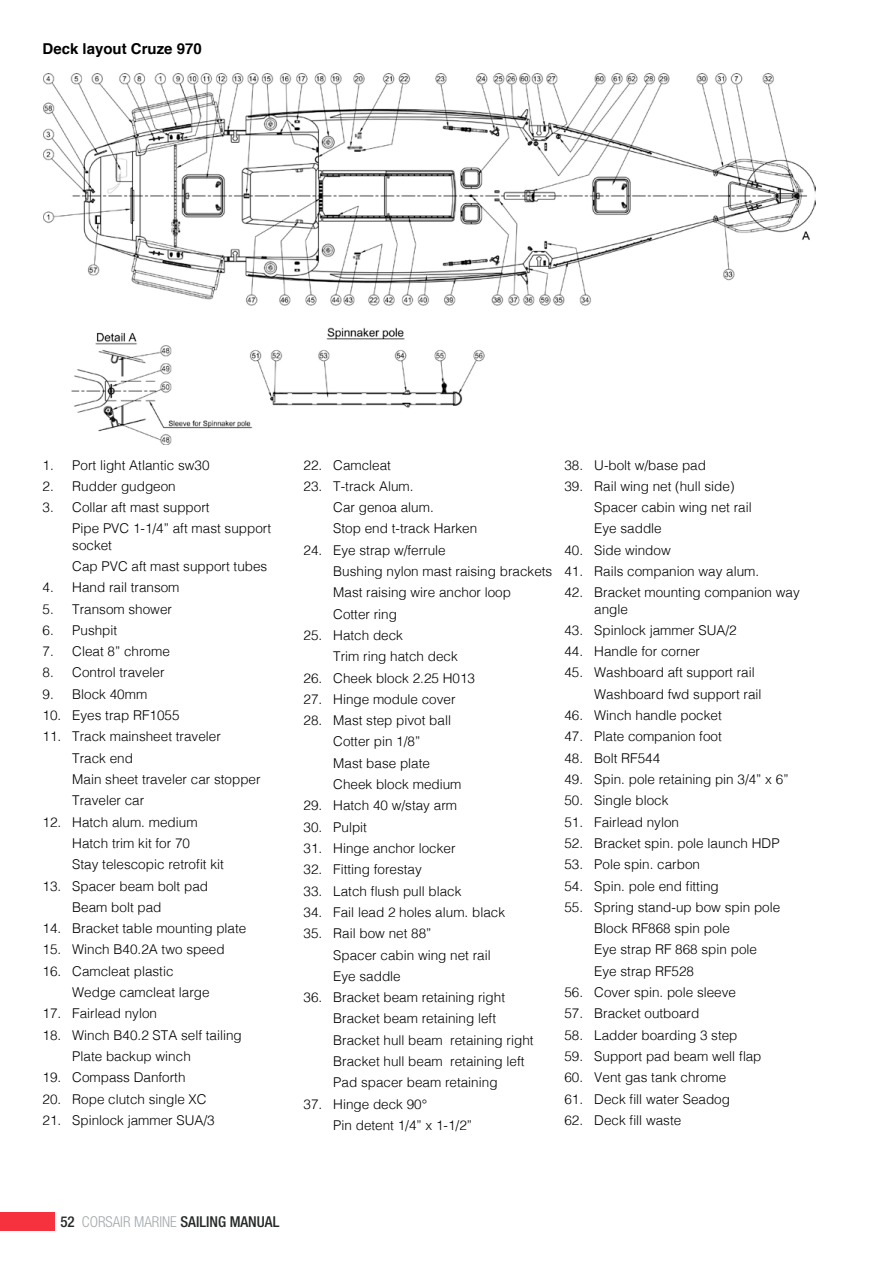
<style>
.page{position:relative;width:893px;height:1263px;background:#fff}
.page>*{position:absolute;margin:0;border:0;box-sizing:border-box;transform-origin:0 0}
.t1{font:500 condensed 15px "Helvetica Neue";color:#252829}
.t2{font:700 15px "Helvetica";color:#000}
.t3{font:300 13.5px/21.3px "Helvetica";color:#000}
.s1{font-weight:300;color:#a4a9ad}
</style>
<div class="page">
<div style="left:0;top:1212px;width:54px;height:19px;background:#f7323f"></div>
<img style="left:43px;top:74px;width:773px;height:371px">
<p class="t2" style="left:43px;top:36px;width:161px">Deck layout Cruze 970</p>
<p class="t3" style="left:43px;top:453px;width:169px">1. Port light Atlantic sw30</p>
<p class="t3" style="left:43px;top:474px;width:135px">2. Rudder gudgeon</p>
<p class="t3" style="left:72px;top:496px;width:200px;text-indent:-30px">3. Collar aft mast support<br>Pipe PVC 1-1/4” aft mast support</p>
<p class="t3" style="left:72px;top:533px;width:197px">socket<br>Cap PVC aft mast support tubes</p>
<p class="t3" style="left:43px;top:576px;width:139px">4. Hand rail transom</p>
<p class="t3" style="left:43px;top:597px;width:131px">5. Transom shower</p>
<p class="t3" style="left:43px;top:618px;width:76px">6. Pushpit</p>
<p class="t3" style="left:43px;top:640px;width:129px">7. Cleat 8” chrome</p>
<p class="t3" style="left:43px;top:661px;width:124px">8. Control traveler</p>
<p class="t3" style="left:43px;top:682px;width:106px">9. Block 40mm</p>
<p class="t3" style="left:43px;top:704px;width:139px">10. Eyes trap RF1055</p>
<p class="t3" style="left:72px;top:725px;width:190px;text-indent:-30px">11. Track mainsheet traveler<br>Track end<br>Main sheet traveler car stopper<br>Traveler car</p>
<p class="t3" style="left:72px;top:810px;width:153px;text-indent:-30px">12. Hatch alum. medium<br>Hatch trim kit for 70<br>Stay telescopic retrofit kit</p>
<p class="t3" style="left:72px;top:874px;width:137px;text-indent:-30px">13. Spacer beam bolt pad<br>Beam bolt pad</p>
<p class="t3" style="left:43px;top:917px;width:205px">14. Bracket table mounting plate</p>
<p class="t3" style="left:43px;top:938px;width:184px">15. Winch B40.2A two speed</p>
<p class="t3" style="left:72px;top:959px;width:139px;text-indent:-30px">16. Camcleat plastic<br>Wedge camcleat large</p>
<p class="t3" style="left:43px;top:1002px;width:116px">17. Fairlead nylon</p>
<p class="t3" style="left:72px;top:1023px;width:171px;text-indent:-30px">18. Winch B40.2 STA self tailing<br>Plate backup winch</p>
<p class="t3" style="left:43px;top:1066px;width:145px">19. Compass Danforth</p>
<p class="t3" style="left:43px;top:1087px;width:166px">20. Rope clutch single XC</p>
<p class="t3" style="left:43px;top:1108px;width:174px">21. Spinlock jammer SUA/3</p>
<p class="t3" style="left:303px;top:453px;width:89px">22. Camcleat</p>
<p class="t3" style="left:333px;top:474px;width:146px;text-indent:-30px">23. T-track Alum.<br>Car genoa alum.<br>Stop end t-track Harken</p>
<p class="t3" style="left:333px;top:538px;width:221px;text-indent:-30px">24. Eye strap w/ferrule<br>Bushing nylon mast raising brackets<br>Mast raising wire anchor loop<br>Cotter ring</p>
<p class="t3" style="left:333px;top:623px;width:126px;text-indent:-30px">25. Hatch deck<br>Trim ring hatch deck</p>
<p class="t3" style="left:303px;top:666px;width:173px">26. Cheek block 2.25 H013</p>
<p class="t3" style="left:303px;top:687px;width:154px">27. Hinge module cover</p>
<p class="t3" style="left:333px;top:709px;width:130px;text-indent:-30px">28. Mast step pivot ball<br>Cotter pin 1/8”<br>Mast base plate<br>Cheek block medium</p>
<p class="t3" style="left:303px;top:794px;width:155px">29. Hatch 40 w/stay arm</p>
<p class="t3" style="left:303px;top:815px;width:65px">30. Pulpit</p>
<p class="t3" style="left:303px;top:837px;width:154px">31. Hinge anchor locker</p>
<p class="t3" style="left:303px;top:858px;width:120px">32. Fitting forestay</p>
<p class="t3" style="left:303px;top:879px;width:160px">33. Latch flush pull black</p>
<p class="t3" style="left:303px;top:900px;width:203px">34. Fail lead 2 holes alum. black</p>
<p class="t3" style="left:333px;top:922px;width:159px;text-indent:-30px">35. Rail bow net 88”<br>Spacer cabin wing net rail<br>Eye saddle</p>
<p class="t3" style="left:333px;top:986px;width:202px;text-indent:-30px">36. Bracket beam retaining right<br>Bracket beam retaining left<br>Bracket hull beam retaining right<br>Bracket hull beam retaining left<br>Pad spacer beam retaining</p>
<p class="t3" style="left:333px;top:1092px;width:140px;text-indent:-30px">37. Hinge deck 90°<br>Pin detent 1/4” x 1-1/2”</p>
<p class="t3" style="left:564px;top:453px;width:143px">38. U-bolt w/base pad</p>
<p class="t3" style="left:594px;top:474px;width:159px;text-indent:-30px">39. Rail wing net (hull side)<br>Spacer cabin wing net rail<br>Eye saddle</p>
<p class="t3" style="left:564px;top:538px;width:108px">40. Side window</p>
<p class="t3" style="left:564px;top:560px;width:196px">41. Rails companion way alum.</p>
<p class="t3" style="left:594px;top:583px;width:207px;line-height:16.2px;text-indent:-30px">42. Bracket mounting companion way angle</p>
<p class="t3" style="left:564px;top:618px;width:174px">43. Spinlock jammer SUA/2</p>
<p class="t3" style="left:564px;top:640px;width:137px">44. Handle for corner</p>
<p class="t3" style="left:594px;top:661px;width:169px;text-indent:-30px">45. Washboard aft support rail<br>Washboard fwd support rail</p>
<p class="t3" style="left:564px;top:704px;width:159px">46. Winch handle pocket</p>
<p class="t3" style="left:564px;top:725px;width:159px">47. Plate companion foot</p>
<p class="t3" style="left:564px;top:746px;width:97px">48. Bolt RF544</p>
<p class="t3" style="left:564px;top:768px;width:226px">49. Spin. pole retaining pin 3/4” x 6”</p>
<p class="t3" style="left:564px;top:789px;width:106px">50. Single block</p>
<p class="t3" style="left:564px;top:810px;width:116px">51. Fairlead nylon</p>
<p class="t3" style="left:564px;top:831px;width:217px">52. Bracket spin. pole launch HDP</p>
<p class="t3" style="left:564px;top:853px;width:137px">53. Pole spin. carbon</p>
<p class="t3" style="left:564px;top:874px;width:156px">54. Spin. pole end fitting</p>
<p class="t3" style="left:594px;top:895px;width:188px;text-indent:-30px">55. Spring stand-up bow spin pole<br>Block RF868 spin pole<br>Eye strap RF 868 spin pole<br>Eye strap RF528</p>
<p class="t3" style="left:564px;top:981px;width:173px">56. Cover spin. pole sleeve</p>
<p class="t3" style="left:564px;top:1002px;width:136px">57. Bracket outboard</p>
<p class="t3" style="left:564px;top:1023px;width:175px">58. Ladder boarding 3 step</p>
<p class="t3" style="left:564px;top:1044px;width:199px">59. Support pad beam well flap</p>
<p class="t3" style="left:564px;top:1066px;width:163px">60. Vent gas tank chrome</p>
<p class="t3" style="left:564px;top:1087px;width:167px">61. Deck fill water Seadog</p>
<p class="t3" style="left:564px;top:1108px;width:118px">62. Deck fill waste</p>
<p class="t1" style="left:60px;top:1213px;width:221px">52 <span class="s1">CORSAIR MARINE</span> SAILING MANUAL</p>
</div>
